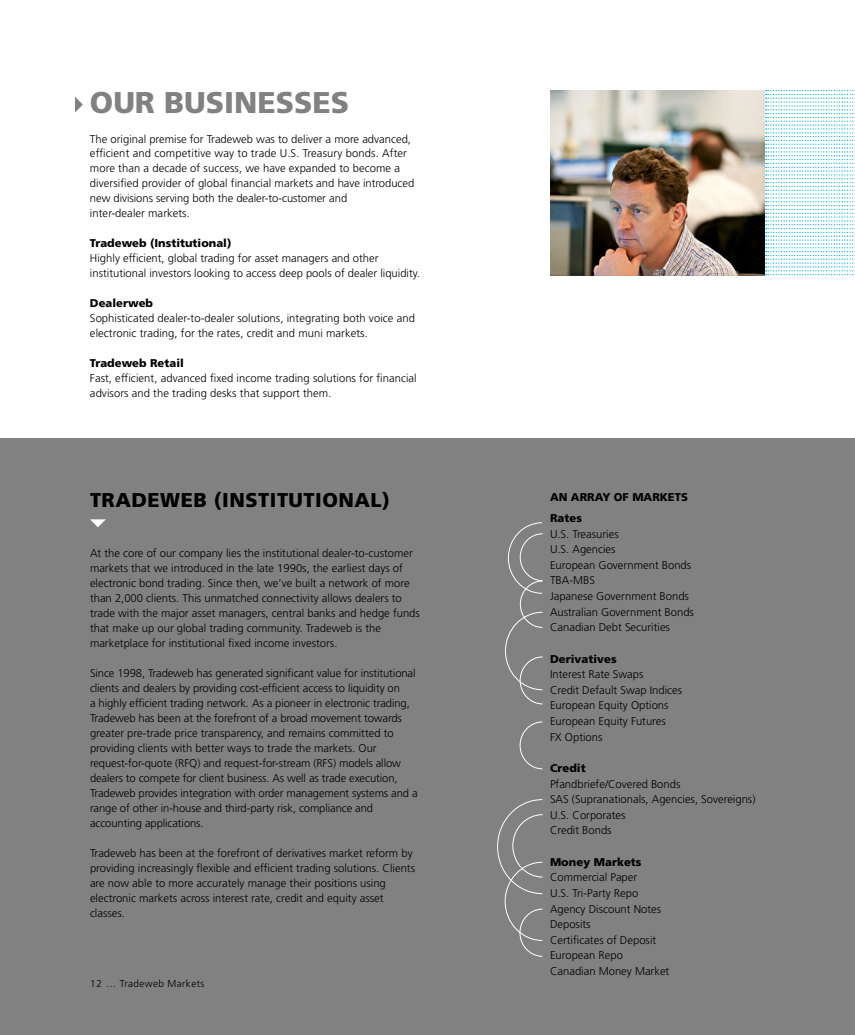
<style>
.page{position:relative;width:855px;height:1035px;background:#fff}
.page>*{position:absolute;margin:0;border:0;box-sizing:border-box;transform-origin:0 0}
.t1{font:900 30px "Frutiger LT Std";color:#828182}
.t2{font:900 20px "Frutiger LT Std";letter-spacing:.025em;color:#000}
.t3{font:300 11.25px/15px "Frutiger LT Std";color:#000}
.t4{font:300 11.25px/15.6px "Frutiger";color:#000}
.t5{font:900 11.25px "Frutiger LT Std";color:#000}
.t6{font:900 11.25px "Frutiger";letter-spacing:.005em;color:#000}
.t7{font:300 10px "Frutiger LT Std";letter-spacing:.04em;color:#000}
</style>
<div class="page">
<img style="left:550px;top:90px;width:215px;height:185px">
<div style="left:0;top:439px;width:855px;height:596px;background:#828182"></div>
<svg style="left:90px;top:519px;width:16px;height:8px"></svg>
<svg style="left:75px;top:97px;width:8px;height:15px"></svg>
<svg style="left:766px;top:90px;width:89px;height:185px"></svg>
<svg style="left:519px;top:721px;width:24px;height:49px"></svg>
<svg style="left:497px;top:799px;width:46px;height:158px"></svg>
<svg style="left:505px;top:522px;width:38px;height:183px"></svg>
<h1 class="t1" style="left:83px;top:84px;width:19px">our</h1>
<h1 class="t1" style="left:164px;top:84px;width:20px">businesses</h1>
<p class="t3" style="left:90px;top:131px;width:326px">The original premise for Tradeweb was to deliver a more advanced, efficient and competitive way to trade U.S. Treasury bonds. After more than a decade of success, we have expanded to become a diversified provider of global financial markets and have introduced new divisions serving both the dealer-to-customer and<br>inter-dealer markets.</p>
<p class="t5" style="left:90px;top:237px;width:143px">Tradeweb (Institutional)</p>
<p class="t3" style="left:90px;top:251px;width:331px">Highly efficient, global trading for asset managers and other institutional investors looking to access deep pools of dealer liquidity.</p>
<p class="t5" style="left:90px;top:297px;width:65px">Dealerweb</p>
<p class="t3" style="left:90px;top:311px;width:327px">Sophisticated dealer-to-dealer solutions, integrating both voice and electronic trading, for the rates, credit and muni markets.</p>
<p class="t5" style="left:90px;top:357px;width:95px">Tradeweb Retail</p>
<p class="t3" style="left:90px;top:371px;width:328px">Fast, efficient, advanced fixed income trading solutions for financial advisors and the trading desks that support them.</p>
<h2 class="t2" style="left:90px;top:488px;width:301px">TRADEWEB (INSTITUTIONAL)</h2>
<p class="t3" style="left:90px;top:546px;width:331px">At the core of our company lies the institutional dealer-to-customer markets that we introduced in the late 1990s, the earliest days of electronic bond trading. Since then, we’ve built a network of more than 2,000 clients. This unmatched connectivity allows dealers to trade with the major asset managers, central banks and hedge funds that make up our global trading community. Tradeweb is the marketplace for institutional fixed income investors.</p>
<p class="t3" style="left:90px;top:666px;width:329px">Since 1998, Tradeweb has generated significant value for institutional clients and dealers by providing cost-efficient access to liquidity on<br>a highly efficient trading network. As a pioneer in electronic trading, Tradeweb has been at the forefront of a broad movement towards greater pre-trade price transparency, and remains committed to providing clients with better ways to trade the markets. Our request-for-quote (RFQ) and request-for-stream (RFS) models allow dealers to compete for client business. As well as trade execution, Tradeweb provides integration with order management systems and a range of other in-house and third-party risk, compliance and accounting applications.</p>
<p class="t3" style="left:90px;top:846px;width:327px">Tradeweb has been at the forefront of derivatives market reform by providing increasingly flexible and efficient trading solutions. Clients are now able to more accurately manage their positions using electronic markets across interest rate, credit and equity asset classes.</p>
<p class="t7" style="left:90px;top:978px;width:116px">12 … Tradeweb Markets</p>
<p class="t5" style="left:550px;top:490px;width:139px">AN ARRAY OF MARKETS</p>
<p class="t6" style="left:550px;top:511px;width:34px">Rates</p>
<p class="t4" style="left:550px;top:526px;width:145px">U.S. Treasuries<br>U.S. Agencies<br>European Government Bonds<br>TBA-MBS<br>Japanese Government Bonds<br>Australian Government Bonds<br>Canadian Debt Securities</p>
<p class="t6" style="left:550px;top:652px;width:68px">Derivatives</p>
<p class="t4" style="left:550px;top:667px;width:134px">Interest Rate Swaps<br>Credit Default Swap Indices<br>European Equity Options<br>European Equity Futures<br>FX Options</p>
<p class="t6" style="left:550px;top:761px;width:37px">Credit</p>
<p class="t4" style="left:550px;top:776px;width:207px">Pfandbriefe/Covered Bonds<br>SAS (Supranationals, Agencies, Sovereigns)<br>U.S. Corporates<br>Credit Bonds</p>
<p class="t6" style="left:550px;top:855px;width:93px">Money Markets</p>
<p class="t4" style="left:550px;top:870px;width:121px">Commercial Paper<br>U.S. Tri-Party Repo<br>Agency Discount Notes<br>Deposits<br>Certificates of Deposit<br>European Repo<br>Canadian Money Market</p>
</div>
